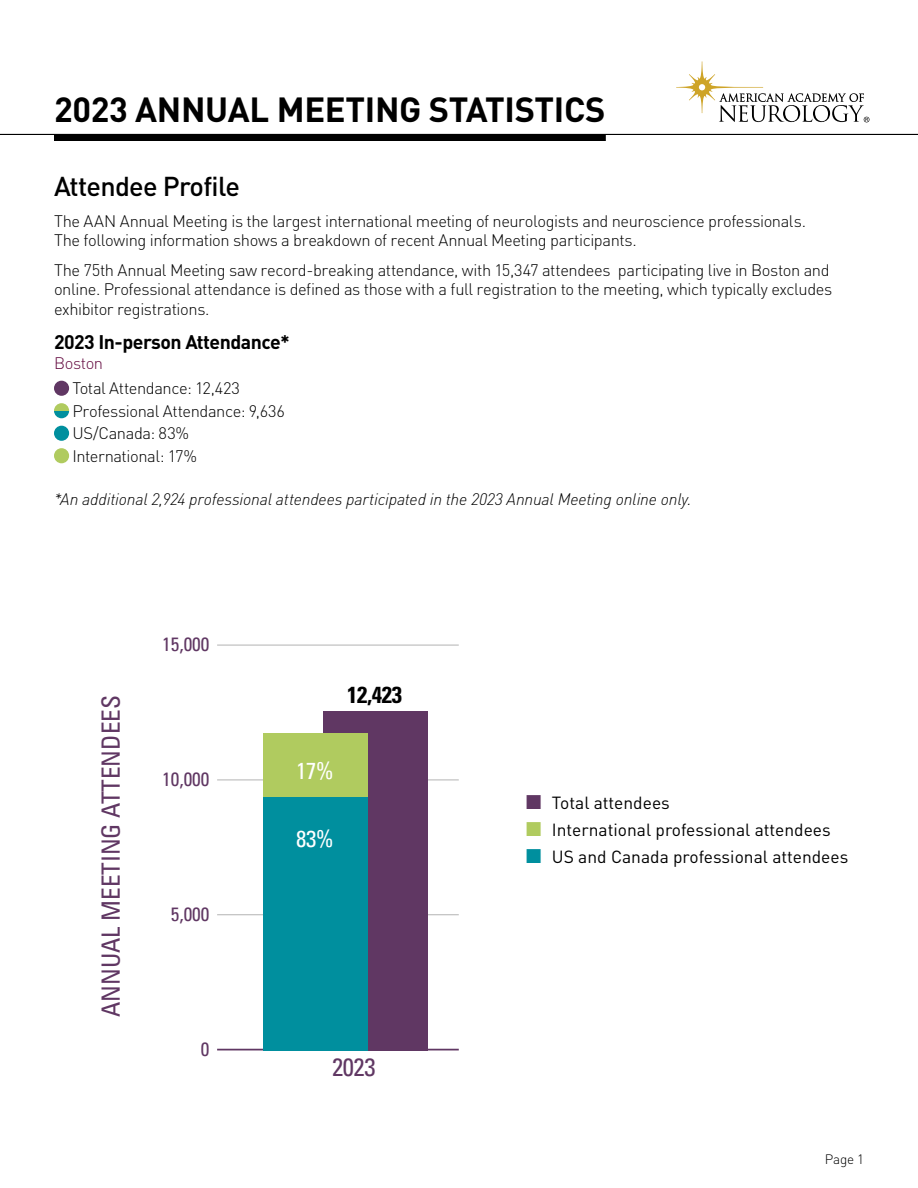
<style>
.page{position:relative;width:918px;height:1188px;background:#fff}
.page>*{position:absolute;margin:0;border:0;box-sizing:border-box;transform-origin:0 0}
.t1{font:700 34.5px "DIN Pro";letter-spacing:-.01em;color:#000}
.t2{font:500 27px "DIN Pro";letter-spacing:-.025em;color:#000}
.t3{font:condensed 25.05px "Univers LT Std";color:#603763}
.t4{font:700 condensed 23.25px "Univers LT Std";color:#000}
.t5{font:condensed 23.25px "Univers LT Std";color:#fff}
.t6{font:700 19.5px "DIN Pro";letter-spacing:-.025em;color:#000}
.t7{font:condensed 19.35px "Univers LT Std";color:#603763}
.t8{font:17.4px/27px "DIN Pro";color:#000}
.t9{font:300 16.5px/19.5px "DIN Pro";letter-spacing:-.025em;color:#000}
.t10{font:italic 300 16.5px "DIN Pro";letter-spacing:-.01em;color:#000}
.t11{font:300 16.5px "DIN Pro";letter-spacing:-.025em;color:#63093f}
.t12{font:300 13.5px "DIN Pro";color:#000}
</style>
<div class="page">
<hr style="left:0;top:134px;width:918px;height:1px;background:#000">
<div style="left:54px;top:135px;width:552px;height:6px;background:#000"></div>
<div style="left:54px;top:381px;width:15px;height:15px;background:#603763;border-radius:50%"></div>
<svg style="left:54px;top:403px;width:15px;height:15px"></svg>
<div style="left:54px;top:426px;width:15px;height:15px;background:#008f9e;border-radius:50%"></div>
<div style="left:54px;top:448px;width:15px;height:15px;background:#b0cb5f;border-radius:50%"></div>
<svg style="left:676px;top:61px;width:193px;height:61px"></svg>
<hr style="left:217px;top:914px;width:242px;height:1px;background:#b3b3b3">
<hr style="left:217px;top:779px;width:242px;height:1px;background:#b3b3b3">
<hr style="left:217px;top:645px;width:242px;height:1px;background:#b3b3b3">
<hr style="left:217px;top:1049px;width:242px;height:1px;background:#603763">
<div style="left:323px;top:711px;width:104px;height:339px;background:#603763"></div>
<div style="left:263px;top:740px;width:105px;height:310px;background:#008f9e"></div>
<div style="left:263px;top:734px;width:105px;height:63px;background:#b0cb5f"></div>
<h1 class="t1" style="left:54px;top:82px;width:553px">2023 ANNUAL MEETING STATISTICS</h1>
<h2 class="t2" style="left:54px;top:166px;width:188px">Attendee Profile</h2>
<p class="t9" style="left:54px;top:210px;width:754px">The AAN Annual Meeting is the largest international meeting of neurologists and neuroscience professionals.<br>The following information shows a breakdown of recent Annual Meeting participants.</p>
<p class="t9" style="left:54px;top:259px;width:780px">The 75th Annual Meeting saw record-breaking attendance, with 15,347 attendees participating live in Boston and online. Professional attendance is defined as those with a full registration to the meeting, which typically excludes exhibitor registrations.</p>
<p class="t6" style="left:54px;top:327px;width:238px">2023 In-person Attendance*</p>
<p class="t11" style="left:54px;top:350px;width:51px">Boston</p>
<p class="t9" style="left:73px;top:376px;width:214px;line-height:22.5px">Total Attendance: 12,423<br>Professional Attendance: 9,636<br>US/Canada: 83%<br>International: 17%</p>
<p class="t10" style="left:54px;top:486px;width:639px">*An additional 2,924 professional attendees participated in the 2023 Annual Meeting online only.</p>
<h3 class="t3" style="left:95px;top:1017px;width:323px;rotate:-90deg">ANNUAL MEETING ATTENDEES</h3>
<p class="t7" style="left:162px;top:632px;width:49px">15,000</p>
<p class="t7" style="left:162px;top:767px;width:49px">10,000</p>
<p class="t7" style="left:171px;top:902px;width:40px">5,000</p>
<p class="t7" style="left:201px;top:1036px;width:10px">0</p>
<h3 class="t4" style="left:347px;top:681px;width:56px">12,423</h3>
<h3 class="t5" style="left:296px;top:756px;width:39px">17%</h3>
<h3 class="t5" style="left:296px;top:824px;width:39px">83%</h3>
<h3 class="t3" style="left:332px;top:1051px;width:45px">2023</h3>
<p class="t8" style="left:552px;top:788px;width:298px">Total attendees<br>International professional attendees<br>US and Canada professional attendees</p>
<p class="t12" style="left:825px;top:1149px;width:41px">Page 1</p>
</div>
